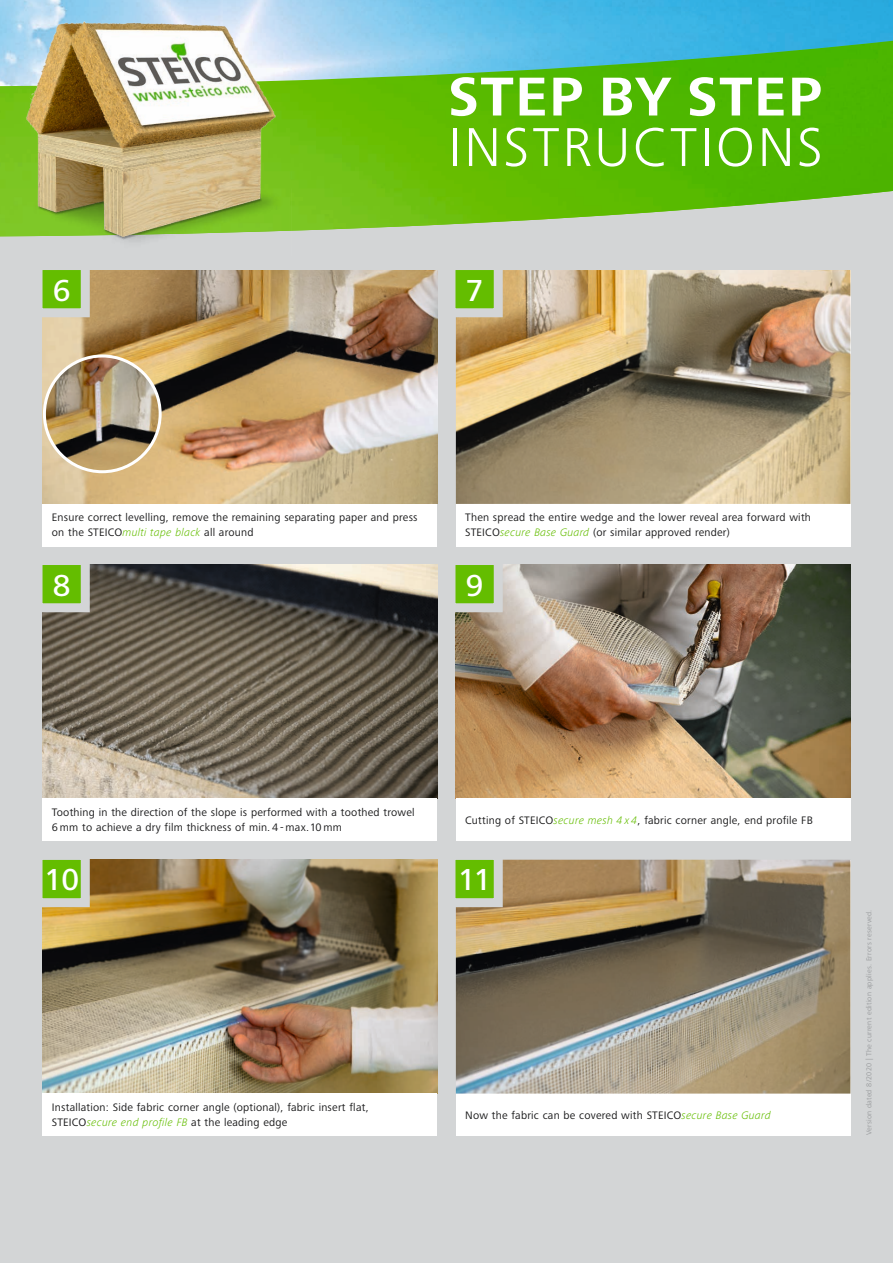
<style>
.page{position:relative;width:893px;height:1263px;background:#fff}
.page>*{position:absolute;margin:0;border:0;box-sizing:border-box;transform-origin:0 0}
.t1{font:300 56.7px "Frutiger Next LTW1 G";letter-spacing:.045em;color:#fff}
.t2{font:700 56.7px "Frutiger Next LTW1 G";letter-spacing:.03em;color:#fff}
.t3{font:500 31.5px "Frutiger Next LTW1 G";color:#fff}
.t4{font:11.25px/15px "Frutiger Next LTW1 G";letter-spacing:.02em;color:#19191a}
.t5{font:7.5px "Frutiger Next LTW1 G";letter-spacing:.03em;color:#9b9d9f}
.s1{font-family:"Frutiger Next Pro";font-weight:300;font-style:italic;color:#64bd00}
.s2{font-weight:300;font-style:italic;color:#64bd00}
</style>
<div class="page">
<div style="left:0;top:2px;width:893px;height:1261px;background:#d3d5d6"></div>
<img style="left:0;top:86px;width:893px;height:150px">
<img style="left:0;top:0;width:893px;height:86px">
<img style="left:16px;top:13px;width:277px;height:228px">
<img style="left:456px;top:565px;width:394px;height:234px">
<div style="left:456px;top:799px;width:394px;height:42px;background:#fff"></div>
<img style="left:43px;top:565px;width:394px;height:234px">
<div style="left:43px;top:799px;width:394px;height:42px;background:#fff"></div>
<div style="left:456px;top:504px;width:394px;height:42px;background:#fff"></div>
<img style="left:456px;top:270px;width:394px;height:234px">
<div style="left:43px;top:504px;width:394px;height:42px;background:#fff"></div>
<img style="left:456px;top:860px;width:394px;height:233px">
<div style="left:456px;top:1093px;width:394px;height:42px;background:#fff"></div>
<svg style="left:455px;top:859px;width:52px;height:53px"></svg>
<img style="left:43px;top:860px;width:394px;height:233px">
<div style="left:43px;top:1093px;width:394px;height:43px;background:#fff"></div>
<svg style="left:42px;top:859px;width:52px;height:53px"></svg>
<svg style="left:455px;top:564px;width:52px;height:53px"></svg>
<svg style="left:42px;top:564px;width:52px;height:53px"></svg>
<svg style="left:455px;top:270px;width:52px;height:52px"></svg>
<img style="left:43px;top:271px;width:394px;height:233px">
<img style="left:44px;top:356px;width:116px;height:116px;border-radius:58px">
<div style="left:43px;top:354px;width:119px;height:119px;border:3px solid #fff;border-radius:50%"></div>
<svg style="left:42px;top:270px;width:52px;height:52px"></svg>
<h1 class="t2" style="left:448px;top:64px;width:376px">STEP BY STEP</h1>
<h1 class="t1" style="left:448px;top:115px;width:376px">INSTRUCTIONS</h1>
<h2 class="t3" style="left:53px;top:272px;width:19px">6</h2>
<h2 class="t3" style="left:466px;top:272px;width:19px">7</h2>
<p class="t4" style="left:52px;top:510px;width:367px">Ensure correct levelling, remove the remaining separating paper and press on the STEICO<span class="s1">multi tape black</span> all around</p>
<p class="t4" style="left:465px;top:510px;width:347px">Then spread the entire wedge and the lower reveal area forward with<br>STEICO<span class="s1">secure Base Guard</span> (or similar approved render)</p>
<h2 class="t3" style="left:53px;top:567px;width:19px">8</h2>
<h2 class="t3" style="left:466px;top:567px;width:19px">9</h2>
<p class="t4" style="left:52px;top:805px;width:364px">Toothing in the direction of the slope is performed with a toothed trowel<br>6 mm to achieve a dry film thickness of min. 4 - max.10 mm</p>
<h2 class="t3" style="left:44px;top:862px;width:36px">10</h2>
<p class="t4" style="left:465px;top:813px;width:349px">Cutting of STEICO<span class="s1">secure mesh 4 x 4</span>, fabric corner angle, end profile FB</p>
<h2 class="t3" style="left:458px;top:862px;width:35px">11</h2>
<p class="t4" style="left:52px;top:1100px;width:318px">Installation: Side fabric corner angle (optional), fabric insert flat,<br>STEICO<span class="s2">secure end profile FB</span> at the leading edge</p>
<p class="t4" style="left:465px;top:1108px;width:307px">Now the fabric can be covered with STEICO<span class="s1">secure Base Guard</span></p>
<p class="t5" style="left:865px;top:1135px;width:227px;rotate:-90deg">Version dated 8/2020 | The current edition applies. Errors reserved.</p>
</div>
